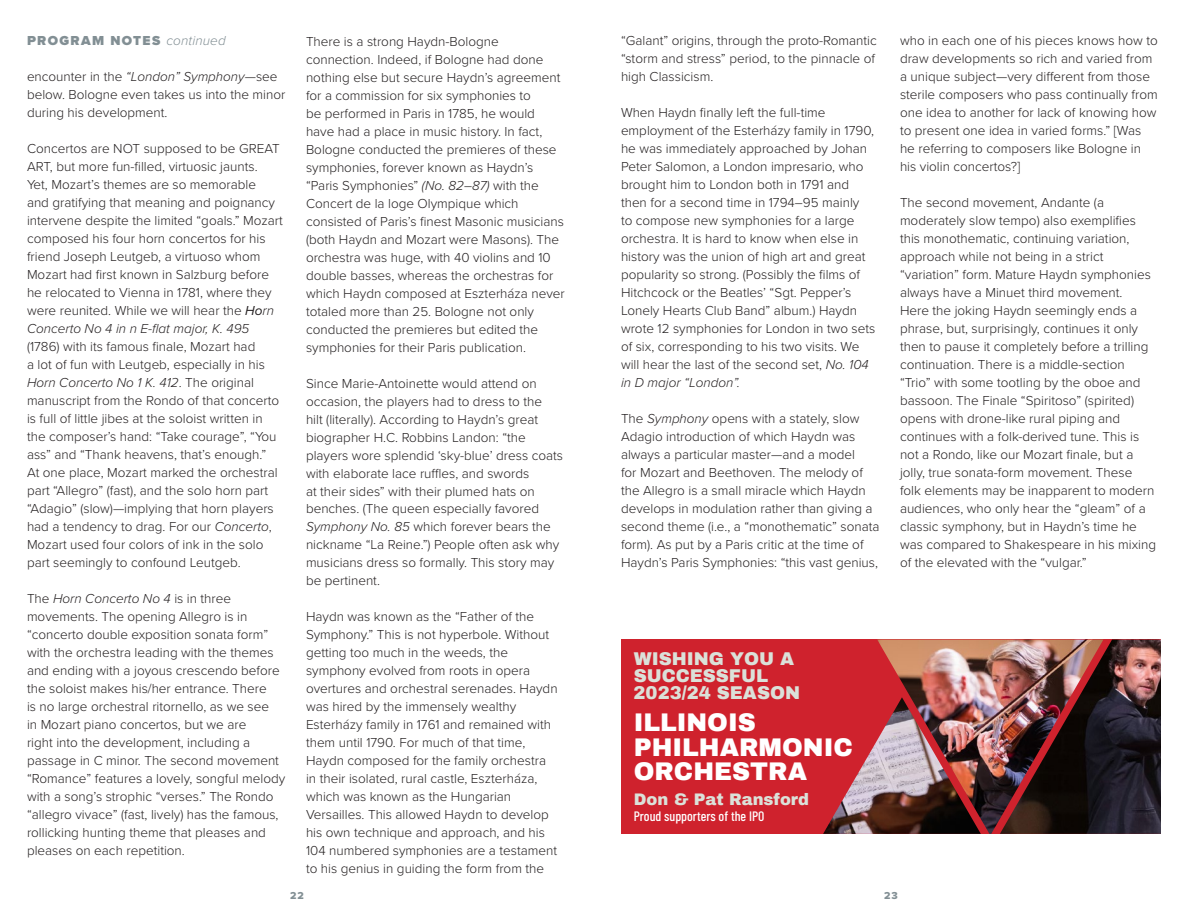
<style>
.page{position:relative;width:1188px;height:918px;background:#fff}
.page>*{position:absolute;margin:0;border:0;box-sizing:border-box;transform-origin:0 0}
.t1{font:900 25.05px/24.8px "Archivo";color:#fff}
.t2{font:900 18.15px/17px "Archivo";color:#dbe1d9}
.t3{font:900 16.35px "Archivo";color:#dbe1d9}
.t4{font:500 13.65px "Barlow Condensed";color:#fff}
.t5{font:300 13.5px/18px "Proxima Nova";color:#231f20}
.t6{font:900 13.5px "Proxima Nova";letter-spacing:.1em;color:#828f94}
.t7{font:10.5px "Proxima Nova Extrabld";color:#828f94}
.s1{font-weight:300;font-style:italic}
.s2{font-style:italic}
.s3{font-weight:400;font-style:italic}
</style>
<div class="page">
<div style="left:621px;top:640px;width:540px;height:194px;background:#cf222d"></div>
<img style="left:877px;top:640px;width:123px;height:194px">
<img style="left:1000px;top:640px;width:161px;height:194px">
<img style="left:823px;top:697px;width:158px;height:137px">
<p class="t6" style="left:27px;top:31px;width:200px">PROGRAM NOTES <span class="s1">continued</span></p>
<p class="t5" style="left:27px;top:67px;width:260px">encounter in the <span class="s2">“London” Symphony</span>—see below. Bologne even takes us into the minor during his development.</p>
<p class="t5" style="left:27px;top:139px;width:257px">Concertos are NOT supposed to be GREAT ART, but more fun-filled, virtuosic jaunts.<br>Yet, Mozart’s themes are so memorable<br>and gratifying that meaning and poignancy intervene despite the limited “goals.” Mozart composed his four horn concertos for his friend Joseph Leutgeb, a virtuoso whom Mozart had first known in Salzburg before he relocated to Vienna in 1781, where they were reunited. While we will hear the <span class="s3">Ho</span><span class="s2">rn Concerto No 4 in n E-flat major, K. 495</span></p>
<p class="t5" style="left:27px;top:337px;width:254px">(1786) with its famous finale, Mozart had<br>a lot of fun with Leutgeb, especially in his <span class="s2">Horn Concerto No 1 K. 412</span>. The original manuscript from the Rondo of that concerto is full of little jibes at the soloist written in the composer’s hand: “Take courage”, “You ass” and “Thank heavens, that’s enough.” At one place, Mozart marked the orchestral part “Allegro” (fast), and the solo horn part “Adagio” (slow)—implying that horn players had a tendency to drag. For our <span class="s2">Concerto</span>, Mozart used four colors of ink in the solo part seemingly to confound Leutgeb.</p>
<p class="t5" style="left:27px;top:589px;width:260px">The <span class="s2">Horn Concerto No 4</span> is in three movements. The opening Allegro is in “concerto double exposition sonata form” with the orchestra leading with the themes and ending with a joyous crescendo before the soloist makes his/her entrance. There<br>is no large orchestral ritornello, as we see<br>in Mozart piano concertos, but we are<br>right into the development, including a passage in C minor. The second movement “Romance” features a lovely, songful melody with a song’s strophic “verses.” The Rondo “allegro vivace” (fast, lively) has the famous, rollicking hunting theme that pleases and pleases on each repetition.</p>
<p class="t5" style="left:306px;top:31px;width:260px">There is a strong Haydn-Bologne connection. Indeed, if Bologne had done nothing else but secure Haydn’s agreement for a commission for six symphonies to<br>be performed in Paris in 1785, he would have had a place in music history. In fact, Bologne conducted the premieres of these symphonies, forever known as Haydn’s “Paris Symphonies” <span class="s2">(No. 82–87)</span> with the Concert de la loge Olympique which consisted of Paris’s finest Masonic musicians (both Haydn and Mozart were Masons). The orchestra was huge, with 40 violins and 10 double basses, whereas the orchestras for which Haydn composed at Eszterháza never totaled more than 25. Bologne not only conducted the premieres but edited the symphonies for their Paris publication.</p>
<p class="t5" style="left:306px;top:373px;width:259px">Since Marie-Antoinette would attend on occasion, the players had to dress to the<br>hilt (literally). According to Haydn’s great biographer H.C. Robbins Landon: “the players wore splendid ‘sky-blue’ dress coats with elaborate lace ruffles, and swords<br>at their sides” with their plumed hats on benches. (The queen especially favored <span class="s2">Symphony No. 85</span> which forever bears the nickname “La Reine.”) People often ask why musicians dress so formally. This story may be pertinent.</p>
<p class="t5" style="left:306px;top:607px;width:253px">Haydn was known as the “Father of the Symphony.” This is not hyperbole. Without getting too much in the weeds, the symphony evolved from roots in opera overtures and orchestral serenades. Haydn was hired by the immensely wealthy Esterházy family in 1761 and remained with them until 1790. For much of that time, Haydn composed for the family orchestra in their isolated, rural castle, Eszterháza, which was known as the Hungarian Versailles. This allowed Haydn to develop his own technique and approach, and his 104 numbered symphonies are a testament to his genius in guiding the form from the</p>
<p class="t5" style="left:621px;top:31px;width:257px">“Galant” origins, through the proto-Romantic “storm and stress” period, to the pinnacle of high Classicism.</p>
<p class="t5" style="left:621px;top:103px;width:256px">When Haydn finally left the full-time employment of the Esterházy family in 1790, he was immediately approached by Johan Peter Salomon, a London impresario, who brought him to London both in 1791 and then for a second time in 1794–95 mainly<br>to compose new symphonies for a large orchestra. It is hard to know when else in history was the union of high art and great popularity so strong. (Possibly the films of Hitchcock or the Beatles’ “Sgt. Pepper’s Lonely Hearts Club Band” album.) Haydn wrote 12 symphonies for London in two sets of six, corresponding to his two visits. We will hear the last of the second set, <span class="s2">No. 104 in D major “London”.</span></p>
<p class="t5" style="left:621px;top:409px;width:260px">The <span class="s2">Symphony</span> opens with a stately, slow Adagio introduction of which Haydn was always a particular master—and a model<br>for Mozart and Beethoven. The melody of the Allegro is a small miracle which Haydn develops in modulation rather than giving a second theme (i.e., a “monothematic” sonata form). As put by a Paris critic at the time of Haydn’s Paris Symphonies: “this vast genius,</p>
<p class="t5" style="left:900px;top:31px;width:259px">who in each one of his pieces knows how to draw developments so rich and varied from a unique subject—very different from those sterile composers who pass continually from one idea to another for lack of knowing how to present one idea in varied forms.” [Was he referring to composers like Bologne in his violin concertos?]</p>
<p class="t5" style="left:900px;top:193px;width:258px">The second movement, Andante (a moderately slow tempo) also exemplifies this monothematic, continuing variation, approach while not being in a strict “variation” form. Mature Haydn symphonies always have a Minuet third movement.<br>Here the joking Haydn seemingly ends a phrase, but, surprisingly, continues it only then to pause it completely before a trilling continuation. There is a middle-section “Trio” with some tootling by the oboe and bassoon. The Finale “Spiritoso” (spirited) opens with drone-like rural piping and continues with a folk-derived tune. This is not a Rondo, like our Mozart finale, but a jolly, true sonata-form movement. These folk elements may be inapparent to modern audiences, who only hear the “gleam” of a classic symphony, but in Haydn’s time he was compared to Shakespeare in his mixing of the elevated with the “vulgar.”</p>
<h2 class="t2" style="left:634px;top:651px;width:168px">WISHING YOU A<br>SUCCESSFUL<br>2023/24 SEASON</h2>
<h1 class="t1" style="left:634px;top:710px;width:221px">ILLINOIS<br>PHILHARMONIC<br>ORCHESTRA</h1>
<p class="t3" style="left:634px;top:790px;width:177px">Don &amp; Pat Ransford</p>
<p class="t4" style="left:634px;top:807px;width:132px">Proud supporters of the IPO</p>
<p class="t7" style="left:290px;top:888px;width:15px">22</p>
<p class="t7" style="left:884px;top:888px;width:15px">23</p>
</div>
